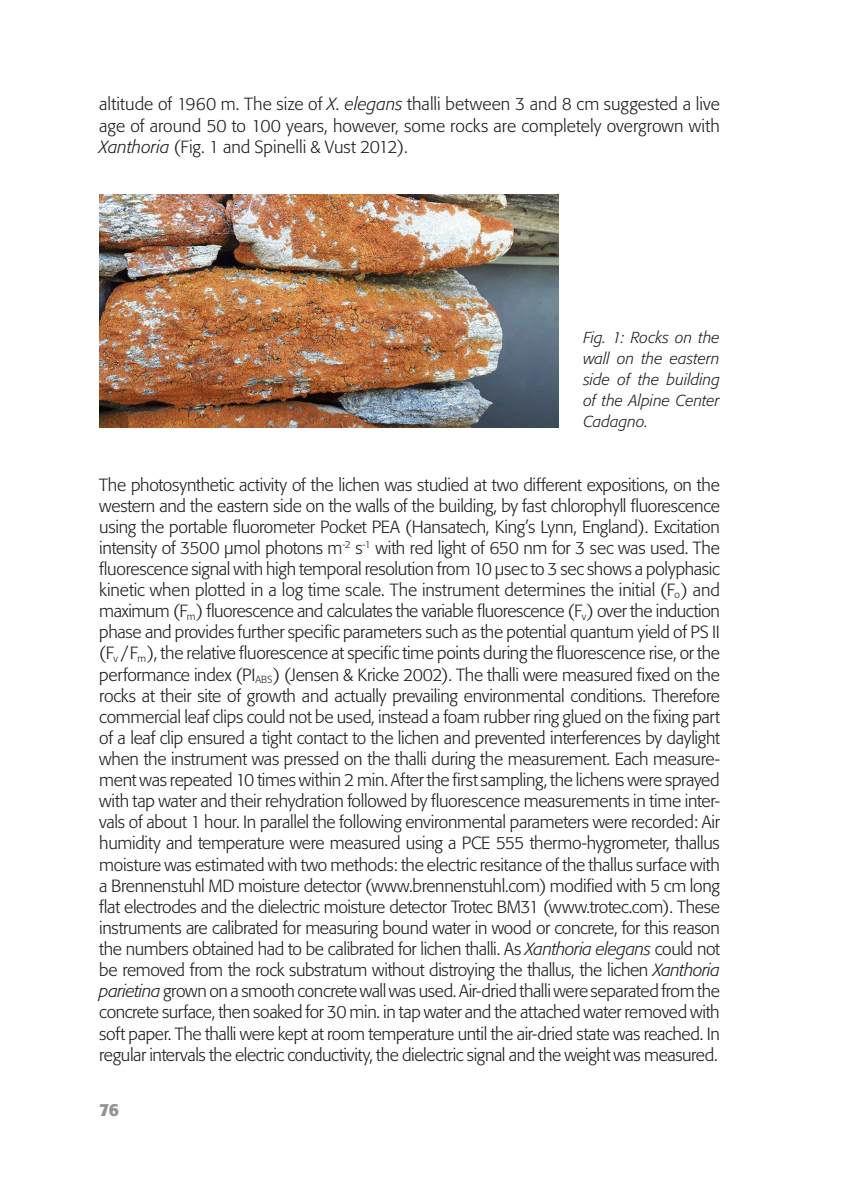
<style>
.page{position:relative;width:844px;height:1191px;background:#fff}
.page>*{position:absolute;margin:0;border:0;box-sizing:border-box;transform-origin:0 0}
.t1{font:300 17.5px/21.2px "Formata";letter-spacing:-.01em;color:#231f20;text-align:justify}
.t2{font:700 17.5px "Formata";color:#939598}
.t3{font:italic 300 15.75px/21px "Formata";letter-spacing:.005em;color:#231f20;text-align:justify}
.s1{font-style:italic}
</style>
<div class="page">
<img style="left:99px;top:195px;width:459px;height:232px">
<p class="t1" style="left:99px;top:94px;width:622px">altitude of 1960 m. The size of <span class="s1">X. elegans</span> thalli between 3 and 8 cm suggested a live age of around 50 to 100 years, however, some rocks are completely overgrown with <span class="s1">Xanthoria</span> (Fig. 1 and Spinelli &amp; Vust 2012).</p>
<p class="t3" style="left:583px;top:327px;width:138px">Fig. 1: Rocks on the wall on the eastern side of the building of the Alpine Center Cadagno.</p>
<p class="t1" style="left:99px;top:474px;width:622px">The photosynthetic activity of the lichen was studied at two different expositions, on the western and the eastern side on the walls of the building, by fast chlorophyll fluorescence using the portable fluorometer Pocket PEA (Hansatech, King’s Lynn, England). Excitation intensity of 3500 µmol photons m<sup>-2</sup> s<sup>-1</sup> with red light of 650 nm for 3 sec was used. The fluorescence signal with high temporal resolution from 10 µsec to 3 sec shows a polyphasic kinetic when plotted in a log time scale. The instrument determines the initial (F<sub>o</sub>) and maximum (F<sub>m</sub>) fluorescence and calculates the variable fluorescence (F<sub>v</sub>) over the induction phase and provides further specific parameters such as the potential quantum yield of PS II (F<sub>v</sub> /F<sub>m</sub>), the relative fluorescence at specific time points during the fluorescence rise, or the performance index (PI<sub>ABS</sub>) (Jensen &amp; Kricke 2002). The thalli were measured fixed on the rocks at their site of growth and actually prevailing environmental conditions. Therefore commercial leaf clips could not be used, instead a foam rubber ring glued on the fixing part of a leaf clip ensured a tight contact to the lichen and prevented interferences by daylight when the instrument was pressed on the thalli during the measurement. Each measure&shy;ment was repeated 10 times within 2 min. After the first sampling, the lichens were sprayed with tap water and their rehydration followed by fluorescence measurements in time inter&shy;vals of about 1 hour. In parallel the following environmental parameters were recorded: Air humidity and temperature were measured using a PCE 555 thermo-hygrometer, thallus moisture was estimated with two methods: the electric resitance of the thallus surface with a Brennenstuhl MD moisture detector (www.brennenstuhl.com) modified with 5 cm long flat electrodes and the dielectric moisture detector Trotec BM31 (www.trotec.com). These instruments are calibrated for measuring bound water in wood or concrete, for this reason the numbers obtained had to be calibrated for lichen thalli. As <span class="s1">Xanthoria elegans</span> could not be removed from the rock substratum without distroying the thallus, the lichen <span class="s1">Xanthoria parietina</span> grown on a smooth concrete wall was used. Air-dried thalli were separated from the concrete surface, then soaked for 30 min. in tap water and the attached water removed with soft paper. The thalli were kept at room temperature until the air-dried state was reached. In regular intervals the electric conductivity, the dielectric signal and the weight was measured.</p>
<p class="t2" style="left:99px;top:1098px;width:21px">76</p>
</div>
